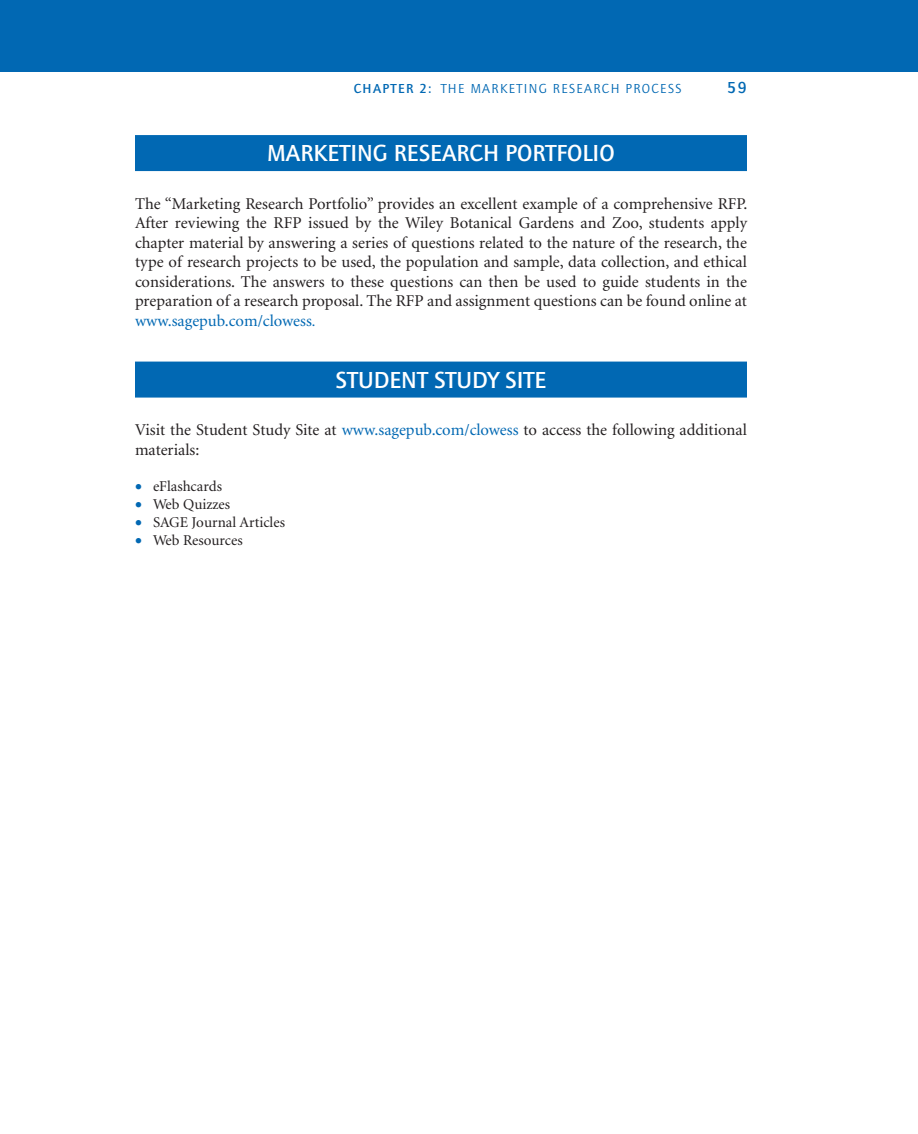
<style>
.page{position:relative;width:918px;height:1134px;background:#fff}
.page>*{position:absolute;margin:0;border:0;box-sizing:border-box;transform-origin:0 0}
.t1{font:500 24px "Quay Sans EF";color:#fff}
.t2{font:16.5px/19.5px "Minion";color:#231f20;text-align:justify}
.t3{font:500 16.5px "Quay Sans EF";color:#0168b3}
.t4{font:15px "Minion";color:#231f20}
.t5{font:13.5px "Quay Sans EF";letter-spacing:.1em;color:#0168b3}
.t6{font:500 13.5px "Quay Sans EF";color:#0168b3}
.s1{font-weight:500}
.s2{color:#0168b3}
.s3{font-size:15px;color:#0168b3}
</style>
<div class="page">
<div style="left:0;top:0;width:918px;height:72px;background:#0168b3"></div>
<div style="left:135px;top:135px;width:612px;height:36px;background:#0168b3"></div>
<div style="left:135px;top:362px;width:612px;height:36px;background:#0168b3"></div>
<p class="t6" style="left:354px;top:81px;width:19px">CHAPTER</p>
<p class="t5" style="left:420px;top:82px;width:72px"><span class="s1">2:</span> THE MARKETING</p>
<p class="t5" style="left:553px;top:82px;width:18px">RESEARCH</p>
<p class="t5" style="left:626px;top:82px;width:17px">PROCESS</p>
<p class="t3" style="left:727px;top:79px;width:21px">59</p>
<h1 class="t1" style="left:267px;top:140px;width:349px">MARKETING RESEARCH PORTFOLIO</h1>
<p class="t2" style="left:135px;top:194px;width:614px">The “Marketing Research Portfolio” provides an excellent example of a comprehensive RFP.<br>After reviewing the RFP issued by the Wiley Botanical Gardens and Zoo, students apply chapter material by answering a series of questions related to the nature of the research, the type of research projects to be used, the population and sample, data collection, and ethical considerations. The answers to these questions can then be used to guide students in the preparation of a research proposal. The RFP and assignment questions can be found online at <span class="s2">www.sagepub.com/clowess</span><span class="s3">.</span></p>
<h1 class="t1" style="left:336px;top:366px;width:212px">STUDENT STUDY SITE</h1>
<p class="t2" style="left:135px;top:421px;width:614px">Visit the Student Study Site at <span class="s2">www.sagepub.com/clowess</span> to access the following additional materials:</p>
<p class="t4" style="left:135px;top:478px;width:89px"><span class="s2">•</span> eFlashcards</p>
<p class="t4" style="left:135px;top:496px;width:97px"><span class="s2">•</span> Web Quizzes</p>
<p class="t4" style="left:135px;top:514px;width:152px"><span class="s2">•</span> SAGE Journal Articles</p>
<p class="t4" style="left:135px;top:532px;width:109px"><span class="s2">•</span> Web Resources</p>
</div>
